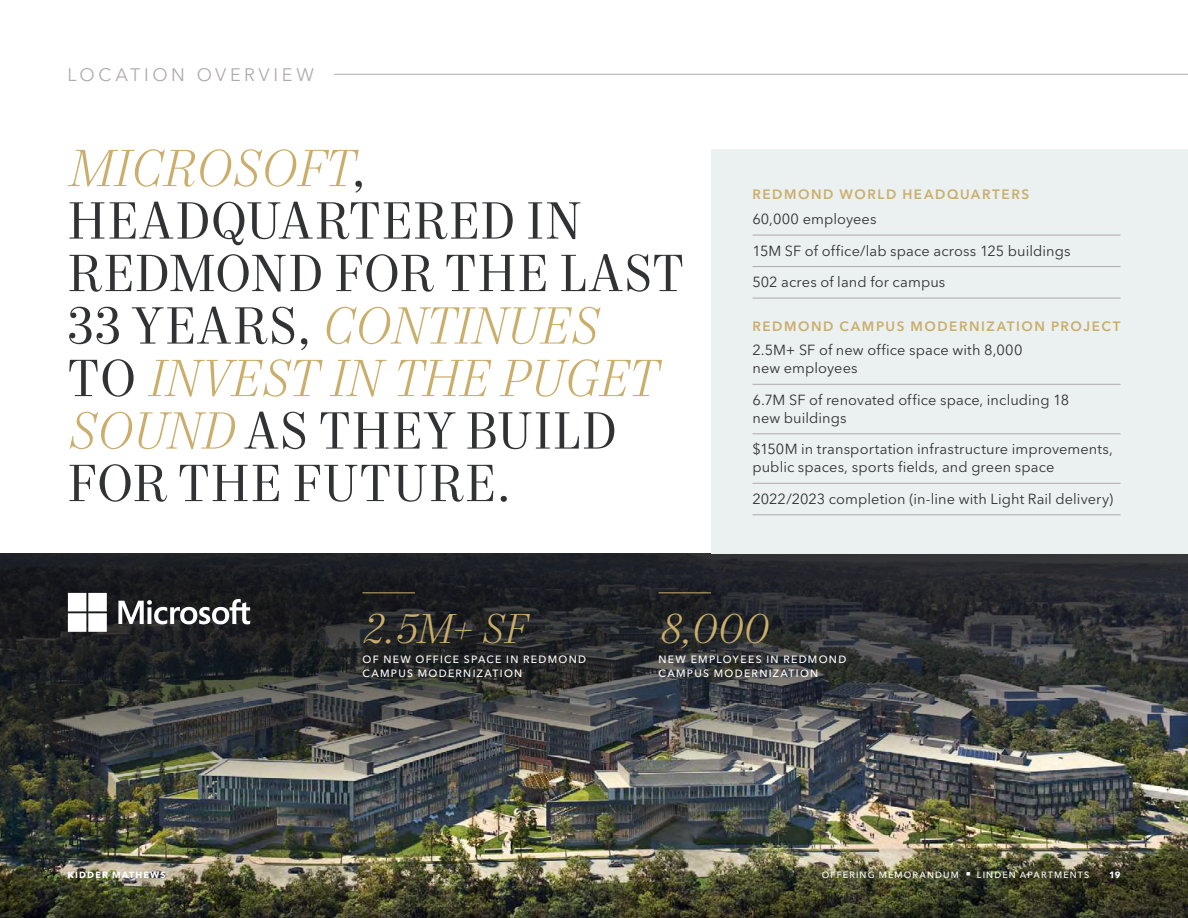
<style>
.page{position:relative;width:1188px;height:918px;background:#fff}
.page>*{position:absolute;margin:0;border:0;box-sizing:border-box;transform-origin:0 0}
.Headline_-_Level_1_-_Charcoal_2023{font:52.5px/52.5px "Mort Modern 08";color:#313234}
.Stat_Italic_-_Gold_2023{font:italic 300 42px "Mort Modern 07";color:#cbae6b}
.Section_Identifier_-_Sterling_2023{font:18px "Avenir Next LT Pro";letter-spacing:.2em;color:#afabac}
.Factoids_-_Sterling_Line_2023{font:14.55px/18px "Avenir Next LT Pro";letter-spacing:.005em;color:#313234}
.Subhead_-_Level_1_-_Gold_2023{font:600 13.5px "Avenir Next LT Pro";letter-spacing:.115em;color:#cbae6b}
.Stat_Label_-_White_2023{font:500 10.5px/13.5px "Avenir Next LT Pro";letter-spacing:.125em;color:#fff}
.t1{font:500 9px "Avenir Next LT Pro";letter-spacing:.13em;color:#fff}
.t2{font:700 9px "Avenir Next LT Pro";letter-spacing:.13em;color:#fff}
.s1{font-family:"Mort Modern 07";font-weight:300;font-style:italic;color:#cbae6b}
</style>
<div class="page">
<img style="left:0;top:554px;width:1188px;height:364px">
<hr style="left:362px;top:593px;width:53px;height:1px;background:#cbae6b">
<hr style="left:658px;top:593px;width:53px;height:1px;background:#cbae6b">
<div style="left:712px;top:149px;width:476px;height:405px;background:#ebf0f1"></div>
<hr style="left:752px;top:235px;width:369px;height:1px;background:#afabac">
<hr style="left:752px;top:266px;width:369px;height:1px;background:#afabac">
<hr style="left:752px;top:298px;width:369px;height:1px;background:#afabac">
<hr style="left:752px;top:384px;width:369px;height:1px;background:#afabac">
<hr style="left:752px;top:434px;width:369px;height:1px;background:#afabac">
<hr style="left:752px;top:483px;width:369px;height:1px;background:#afabac">
<hr style="left:752px;top:515px;width:369px;height:1px;background:#afabac">
<svg style="left:118px;top:599px;width:132px;height:26px"></svg>
<svg style="left:68px;top:593px;width:39px;height:39px"></svg>
<hr style="left:334px;top:74px;width:854px;height:1px;background:#afabac">
<p class="Section_Identifier_-_Sterling_2023" style="left:68px;top:64px;width:248px">LOCATION OVERVIEW</p>
<p class="Headline_-_Level_1_-_Charcoal_2023" style="left:67px;top:145px;width:619px"><span class="s1">MICROSOFT</span>,<br>HEADQUARTERED IN<br>REDMOND FOR THE LAST<br>33 YEARS, <span class="s1">CONTINUES<br></span>TO <span class="s1">INVEST IN THE PUGET<br>SOUND</span> AS THEY BUILD<br>FOR THE FUTURE.</p>
<p class="Subhead_-_Level_1_-_Gold_2023" style="left:752px;top:186px;width:278px">REDMOND WORLD HEADQUARTERS</p>
<p class="Factoids_-_Sterling_Line_2023" style="left:752px;top:210px;width:126px">60,000 employees</p>
<p class="Factoids_-_Sterling_Line_2023" style="left:752px;top:241px;width:320px">15M SF of office/lab space across 125 buildings</p>
<p class="Factoids_-_Sterling_Line_2023" style="left:752px;top:273px;width:194px">502 acres of land for campus</p>
<p class="Subhead_-_Level_1_-_Gold_2023" style="left:752px;top:318px;width:370px">REDMOND CAMPUS MODERNIZATION PROJECT</p>
<p class="Factoids_-_Sterling_Line_2023" style="left:752px;top:341px;width:272px">2.5M+ SF of new office space with 8,000 new employees</p>
<p class="Factoids_-_Sterling_Line_2023" style="left:752px;top:391px;width:318px">6.7M SF of renovated office space, including 18 new buildings</p>
<p class="Factoids_-_Sterling_Line_2023" style="left:752px;top:440px;width:362px">$150M in transportation infrastructure improvements, public spaces, sports fields, and green space</p>
<p class="Factoids_-_Sterling_Line_2023" style="left:752px;top:490px;width:362px">2022/2023 completion (in-line with Light Rail delivery)</p>
<p class="Stat_Italic_-_Gold_2023" style="left:362px;top:604px;width:166px">2.5M+ SF</p>
<p class="Stat_Label_-_White_2023" style="left:362px;top:653px;width:225px">OF NEW OFFICE SPACE IN REDMOND<br>CAMPUS MODERNIZATION</p>
<p class="Stat_Italic_-_Gold_2023" style="left:658px;top:604px;width:111px">8,000</p>
<p class="Stat_Label_-_White_2023" style="left:658px;top:653px;width:189px">NEW EMPLOYEES IN REDMOND<br>CAMPUS MODERNIZATION</p>
<p class="t2" style="left:68px;top:869px;width:100px">KIDDER MATHEWS</p>
<p class="t1" style="left:822px;top:869px;width:269px">OFFERING MEMORANDUM ■ LINDEN APARTMENTS</p>
<p class="t2" style="left:1109px;top:869px;width:13px">19</p>
</div>
